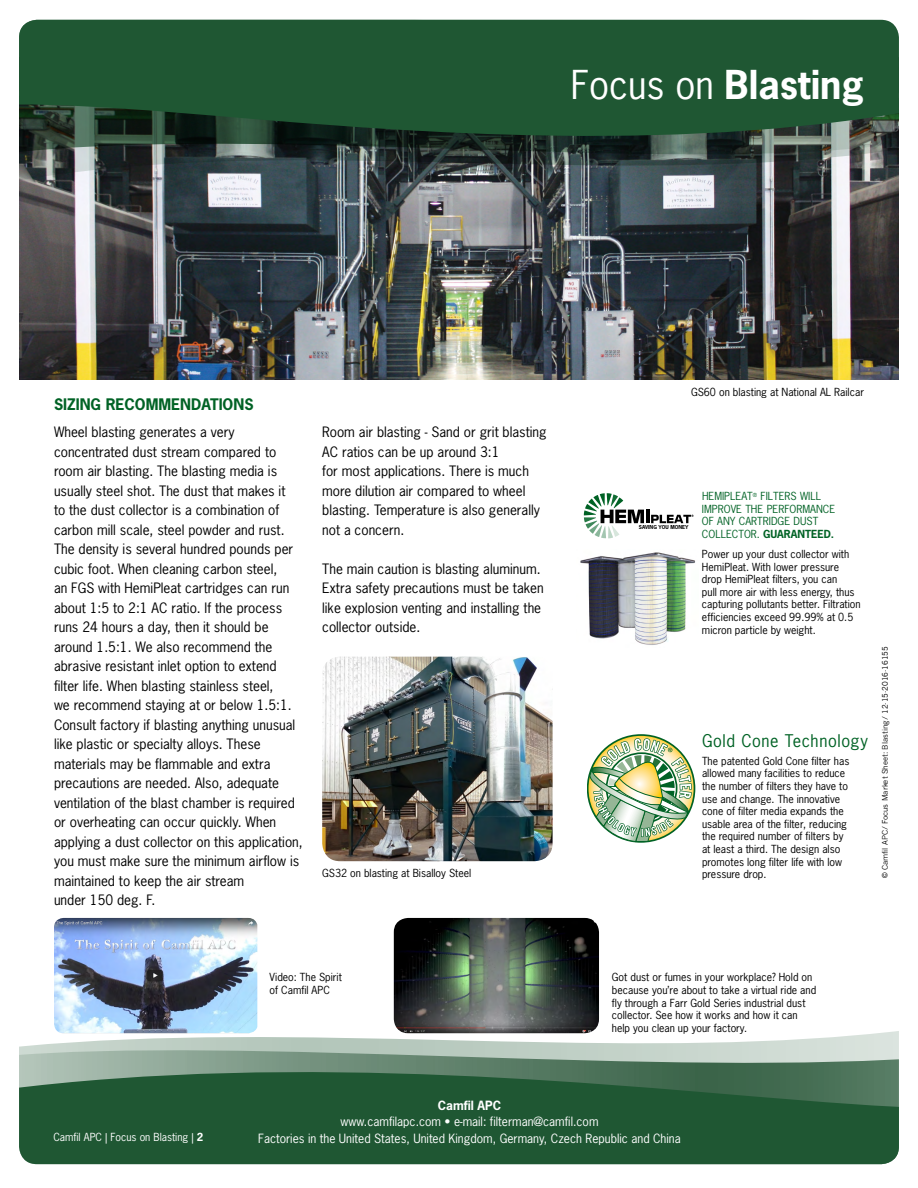
<style>
.page{position:relative;width:918px;height:1188px;background:#fff}
.page>*{position:absolute;margin:0;border:0;box-sizing:border-box;transform-origin:0 0}
.t1{font:700 37.5px "News Gothic Std";color:#fff}
.t2{font:16.5px "News Gothic Std";letter-spacing:.035em;color:#006225}
.t3{font:700 15px "News Gothic Std";color:#006225}
.t4{font:13.5px/19.5px "News Gothic Std";color:#000}
.t5{font:12px/16.5px "News Gothic Std";color:#fff;text-align:center}
.t6{font:700 12px "News Gothic Std";color:#fff}
.t7{font:10.5px/12.6px "News Gothic Std";color:#000}
.t8{font:10.5px/12.6px "News Gothic Std";color:#006225}
.t9{font:10.5px "News Gothic Std";color:#fff}
.t10{font:7.5px "News Gothic";color:#000}
.t11{font:700 5.1px "News Gothic Std";color:#000}
.s1{font-weight:400}
.s2{font-weight:700}
</style>
<div class="page">
<svg style="left:19px;top:1005px;width:880px;height:159px;background:#61876e"></svg>
<img style="left:19px;top:205px;width:880px;height:175px">
<img style="left:322px;top:657px;width:231px;height:204px">
<img style="left:19px;top:198px;width:880px;height:7px">
<svg style="left:19px;top:20px;width:880px;height:178px;background:#305540"></svg>
<img style="left:54px;top:918px;width:203px;height:115px">
<img style="left:394px;top:918px;width:205px;height:115px">
<svg style="left:587px;top:738px;width:105px;height:105px"></svg>
<svg style="left:584px;top:493px;width:60px;height:45px"></svg>
<hr style="left:646px;top:510px;width:4px;height:13px;background:#000">
<svg style="left:651px;top:515px;width:43px;height:8px"></svg>
<img style="left:580px;top:552px;width:116px;height:93px">
<h1 class="t1" style="left:571px;top:60px;width:295px"><span class="s1">Focus on</span> Blasting</h1>
<p class="t3" style="left:54px;top:394px;width:201px">SIZING RECOMMENDATIONS</p>
<p class="t4" style="left:54px;top:422px;width:250px">Wheel blasting generates a very concentrated dust stream compared to room air blasting. The blasting media is usually steel shot. The dust that makes it<br>to the dust collector is a combination of carbon mill scale, steel powder and rust.<br>The density is several hundred pounds per cubic foot. When cleaning carbon steel,<br>an FGS with HemiPleat cartridges can run about 1:5 to 2:1 AC ratio. If the process runs 24 hours a day, then it should be around 1.5:1. We also recommend the abrasive resistant inlet option to extend filter life. When blasting stainless steel,<br>we recommend staying at or below 1.5:1.<br>Consult factory if blasting anything unusual like plastic or specialty alloys. These materials may be flammable and extra precautions are needed. Also, adequate ventilation of the blast chamber is required or overheating can occur quickly. When applying a dust collector on this application, you must make sure the minimum airflow is maintained to keep the air stream<br>under 150 deg. F.</p>
<p class="t4" style="left:322px;top:422px;width:226px">Room air blasting - Sand or grit blasting<br>AC ratios can be up around 3:1<br>for most applications. There is much more dilution air compared to wheel blasting. Temperature is also generally not a concern.</p>
<p class="t4" style="left:322px;top:559px;width:223px">The main caution is blasting aluminum.<br>Extra safety precautions must be taken like explosion venting and installing the collector outside.</p>
<p class="t7" style="left:322px;top:867px;width:151px">GS32 on blasting at Bisalloy Steel</p>
<p class="t7" style="left:691px;top:386px;width:174px">GS60 on blasting at National AL Railcar</p>
<p class="t11" style="left:639px;top:524px;width:51px">SAVING YOU MONEY</p>
<p class="t8" style="left:702px;top:490px;width:135px">HEMIPLEAT<sup>®</sup> FILTERS WILL<br>IMPROVE THE PERFORMANCE<br>OF ANY CARTRIDGE DUST<br>COLLECTOR. <span class="s2">GUARANTEED.</span></p>
<p class="t7" style="left:702px;top:548px;width:160px">Power up your dust collector with HemiPleat. With lower pressure drop HemiPleat filters, you can<br>pull more air with less energy, thus capturing pollutants better. Filtration efficiencies exceed 99.99% at 0.5 micron particle by weight.</p>
<p class="t2" style="left:702px;top:730px;width:168px">Gold Cone Technology</p>
<p class="t7" style="left:702px;top:755px;width:149px">The patented Gold Cone filter has allowed many facilities to reduce the number of filters they have to use and change. The innovative cone of filter media expands the usable area of the filter, reducing the required number of filters by at least a third. The design also promotes long filter life with low pressure drop.</p>
<p class="t10" style="left:881px;top:878px;width:234px;rotate:-90deg">© Camfil APC/ Focus Market Sheet: Blasting/ 12-15-2016-16155</p>
<p class="t7" style="left:270px;top:971px;width:74px">Video: The Spirit of Camfil APC</p>
<p class="t7" style="left:612px;top:971px;width:206px">Got dust or fumes in your workplace? Hold on because you’re about to take a virtual ride and fly through a Farr Gold Series industrial dust collector. See how it works and how it can help you clean up your factory.</p>
<p class="t9" style="left:53px;top:1131px;width:151px">Camfil APC | Focus on Blasting | <span class="s2">2</span></p>
<p class="t6" style="left:438px;top:1097px;width:65px">Camfil APC</p>
<p class="t5" style="left:258px;top:1113px;width:424px">www.camfilapc.com • e-mail: filterman@camfil.com<br>Factories in the United States, United Kingdom, Germany, Czech Republic and China</p>
</div>
